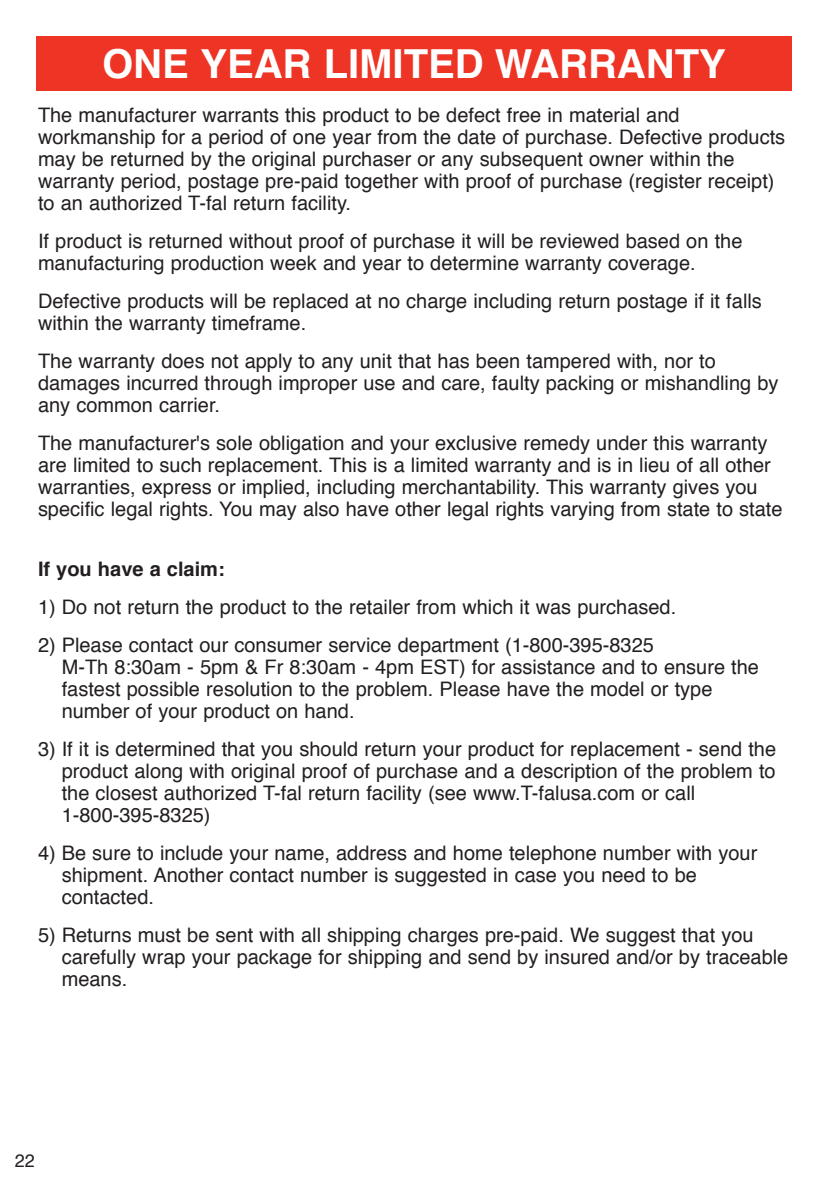
<style>
.page{position:relative;width:828px;height:1188px;background:#fff}
.page>*{position:absolute;margin:0;border:0;box-sizing:border-box;transform-origin:0 0}
.t1{font:700 40px "Helvetica";color:#fff}
.t2{font:20px/22px "Helvetica";color:#231f20}
.t3{font:700 20px "Helvetica";color:#231f20}
.t4{font:18px "Helvetica";color:#231f20}
</style>
<div class="page">
<div style="left:36px;top:36px;width:756px;height:55px;background:#ee3424"></div>
<p class="t1" style="left:102px;top:47px;width:625px">ONE YEAR LIMITED WARRANTY</p>
<p class="t2" style="left:38px;top:105px;width:749px">The manufacturer warrants this product to be defect free in material and workmanship for a period of one year from the date of purchase. Defective products may be returned by the original purchaser or any subsequent owner within the warranty period, postage pre-paid together with proof of purchase (register receipt) to an authorized T-fal return facility.</p>
<p class="t2" style="left:38px;top:231px;width:706px">If product is returned without proof of purchase it will be reviewed based on the manufacturing production week and year to determine warranty coverage.</p>
<p class="t2" style="left:38px;top:291px;width:725px">Defective products will be replaced at no charge including return postage if it falls within the warranty timeframe.</p>
<p class="t2" style="left:38px;top:351px;width:742px">The warranty does not apply to any unit that has been tampered with, nor to damages incurred through improper use and care, faulty packing or mishandling by any common carrier.</p>
<p class="t2" style="left:38px;top:433px;width:746px">The manufacturer's sole obligation and your exclusive remedy under this warranty are limited to such replacement. This is a limited warranty and is in lieu of all other warranties, express or implied, including merchantability. This warranty gives you specific legal rights. You may also have other legal rights varying from state to state</p>
<p class="t3" style="left:38px;top:560px;width:188px">If you have a claim:</p>
<p class="t2" style="left:38px;top:597px;width:640px">1) Do not return the product to the retailer from which it was purchased.</p>
<p class="t2" style="left:62px;top:635px;width:699px;text-indent:-24px">2) Please contact our consumer service department (1-800-395-8325<br>M-Th 8:30am - 5pm &amp; Fr 8:30am - 4pm EST) for assistance and to ensure the fastest possible resolution to the problem. Please have the model or type number of your product on hand.</p>
<p class="t2" style="left:62px;top:739px;width:716px;text-indent:-24px">3) If it is determined that you should return your product for replacement - send the product along with original proof of purchase and a description of the problem to the closest authorized T-fal return facility (see www.T-falusa.com or call 1-800-395-8325)</p>
<p class="t2" style="left:62px;top:843px;width:697px;text-indent:-24px">4) Be sure to include your name, address and home telephone number with your shipment. Another contact number is suggested in case you need to be contacted.</p>
<p class="t2" style="left:62px;top:925px;width:728px;text-indent:-24px">5) Returns must be sent with all shipping charges pre-paid. We suggest that you carefully wrap your package for shipping and send by insured and/or by traceable means.</p>
<p class="t4" style="left:15px;top:1153px;width:22px">22</p>
</div>
